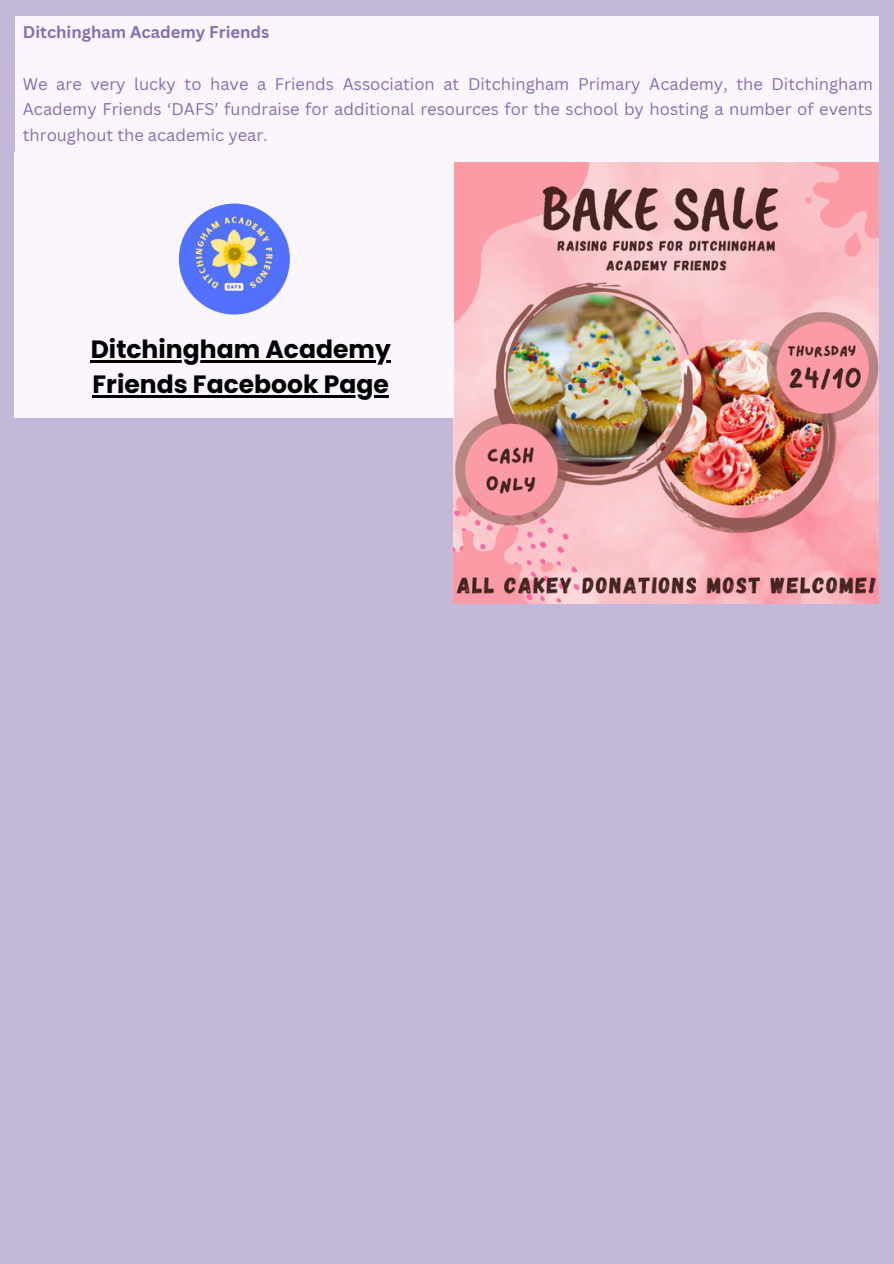
<style>
.page{position:relative;width:894px;height:1264px;background:#fff}
.page>*{position:absolute;margin:0;border:0;box-sizing:border-box;transform-origin:0 0}
.t1{font:700 25.05px/34.8px "Poppins";color:#000}
.t2{font:700 17.7px "Poppins";color:#8570b0}
.t3{font:16.5px/25.8px "Canva Sans";color:#856fb7;text-align:justify}
.t4{font:700 16.5px "Canva Sans";color:#856fb7}
</style>
<div class="page">
<div style="left:0;top:0;width:893px;height:1263px;background:#c3b8d7"></div>
<img style="left:454px;top:162px;width:424px;height:441px">
<div style="left:15px;top:16px;width:863px;height:146px;background:#fbf6fd"></div>
<div style="left:15px;top:152px;width:439px;height:265px;background:#fbf6fd"></div>
<img style="left:179px;top:203px;width:111px;height:111px;border-radius:50%">
<hr style="left:91px;top:360px;width:300px;height:2px;background:#000">
<hr style="left:93px;top:395px;width:296px;height:2px;background:#000">
<p class="t2" style="left:68px;top:16px;width:236px">Whole School Attendance</p>
<p class="t4" style="left:23px;top:20px;width:248px">Ditchingham Academy Friends</p>
<p class="t3" style="left:23px;top:70px;width:851px">We are very lucky to have a Friends Association at Ditchingham Primary Academy, the Ditchingham Academy Friends ‘DAFS’ fundraise for additional resources for the school by hosting a number of events throughout the academic year.</p>
<p class="t1" style="left:91px;top:332px;width:301px">Ditchingham Academy<br>Friends Facebook Page</p>
</div>
